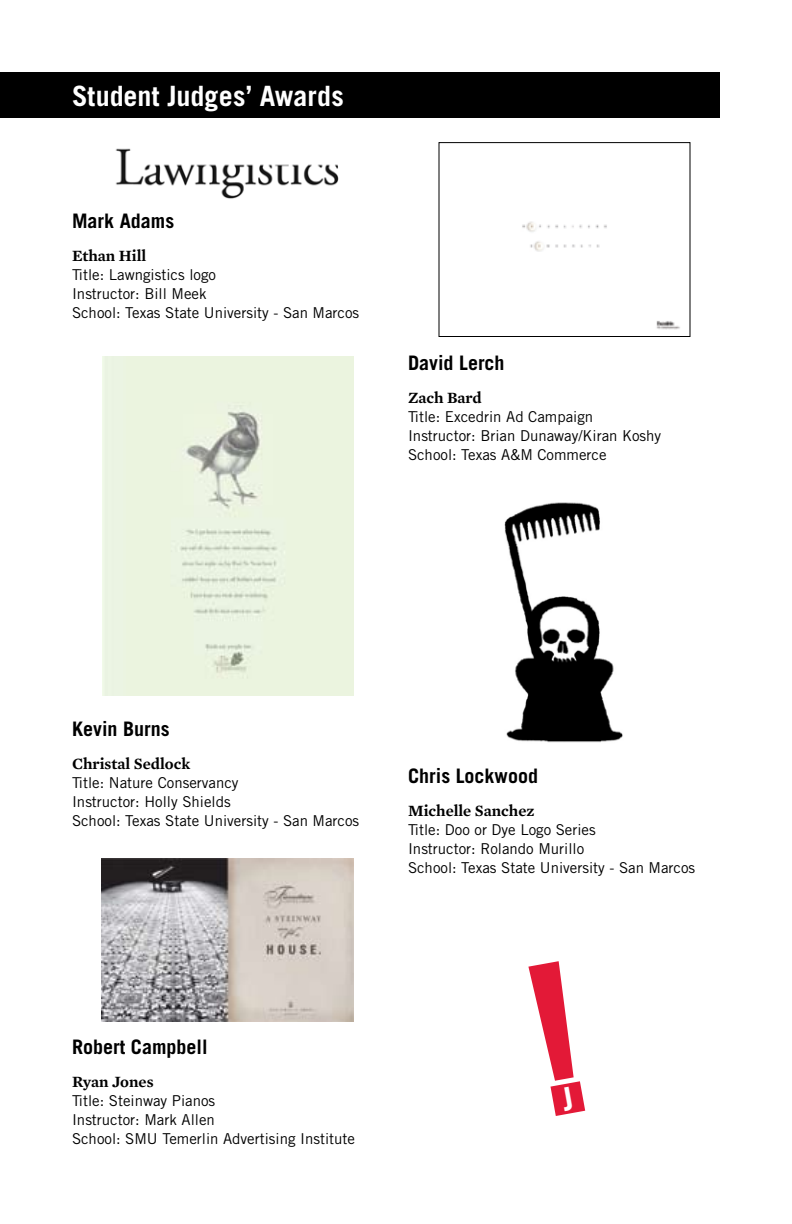
<style>
.page{position:relative;width:792px;height:1224px;background:#fff}
.page>*{position:absolute;margin:0;border:0;box-sizing:border-box;transform-origin:0 0}
.t1{font:700 28px "Trade Gothic";color:#fff}
.t2{font:700 20px "Trade Gothic";color:#000}
.t3{font:600 16px "Mercury Text G2";color:#000}
.t4{font:15px/19px "Trade Gothic";color:#000}
</style>
<div class="page">
<div style="left:0;top:72px;width:720px;height:45px;background:#000"></div>
<img style="left:102px;top:858px;width:252px;height:163px">
<img style="left:522px;top:221px;width:158px;height:109px">
<div style="left:438px;top:142px;width:252px;height:195px;border:1px solid #000"></div>
<img style="left:102px;top:357px;width:252px;height:338px">
<img style="left:115px;top:148px;width:224px;height:51px">
<img style="left:504px;top:502px;width:119px;height:241px">
<svg style="left:528px;top:961px;width:57px;height:155px"></svg>
<h1 class="t1" style="left:72px;top:78px;width:273px">Student Judges’ Awards</h1>
<h2 class="t2" style="left:72px;top:208px;width:104px">Mark Adams</h2>
<p class="t3" style="left:72px;top:246px;width:76px">Ethan Hill</p>
<p class="t4" style="left:72px;top:265px;width:289px">Title: Lawngistics logo<br>Instructor: Bill Meek<br>School: Texas State University - San Marcos</p>
<h2 class="t2" style="left:408px;top:351px;width:98px">David Lerch</h2>
<p class="t3" style="left:408px;top:388px;width:75px">Zach Bard</p>
<p class="t4" style="left:408px;top:407px;width:255px">Title: Excedrin Ad Campaign<br>Instructor: Brian Dunaway/Kiran Koshy<br>School: Texas A&amp;M Commerce</p>
<h2 class="t2" style="left:72px;top:716px;width:99px">Kevin Burns</h2>
<p class="t3" style="left:72px;top:754px;width:120px">Christal Sedlock</p>
<p class="t4" style="left:72px;top:773px;width:289px">Title: Nature Conservancy<br>Instructor: Holly Shields<br>School: Texas State University - San Marcos</p>
<h2 class="t2" style="left:408px;top:764px;width:131px">Chris Lockwood</h2>
<p class="t3" style="left:408px;top:801px;width:128px">Michelle Sanchez</p>
<p class="t4" style="left:408px;top:820px;width:289px">Title: Doo or Dye Logo Series<br>Instructor: Rolando Murillo<br>School: Texas State University - San Marcos</p>
<h2 class="t2" style="left:72px;top:1034px;width:137px">Robert Campbell</h2>
<p class="t3" style="left:72px;top:1072px;width:83px">Ryan Jones</p>
<p class="t4" style="left:72px;top:1091px;width:285px">Title: Steinway Pianos<br>Instructor: Mark Allen<br>School: SMU Temerlin Advertising Institute</p>
</div>
